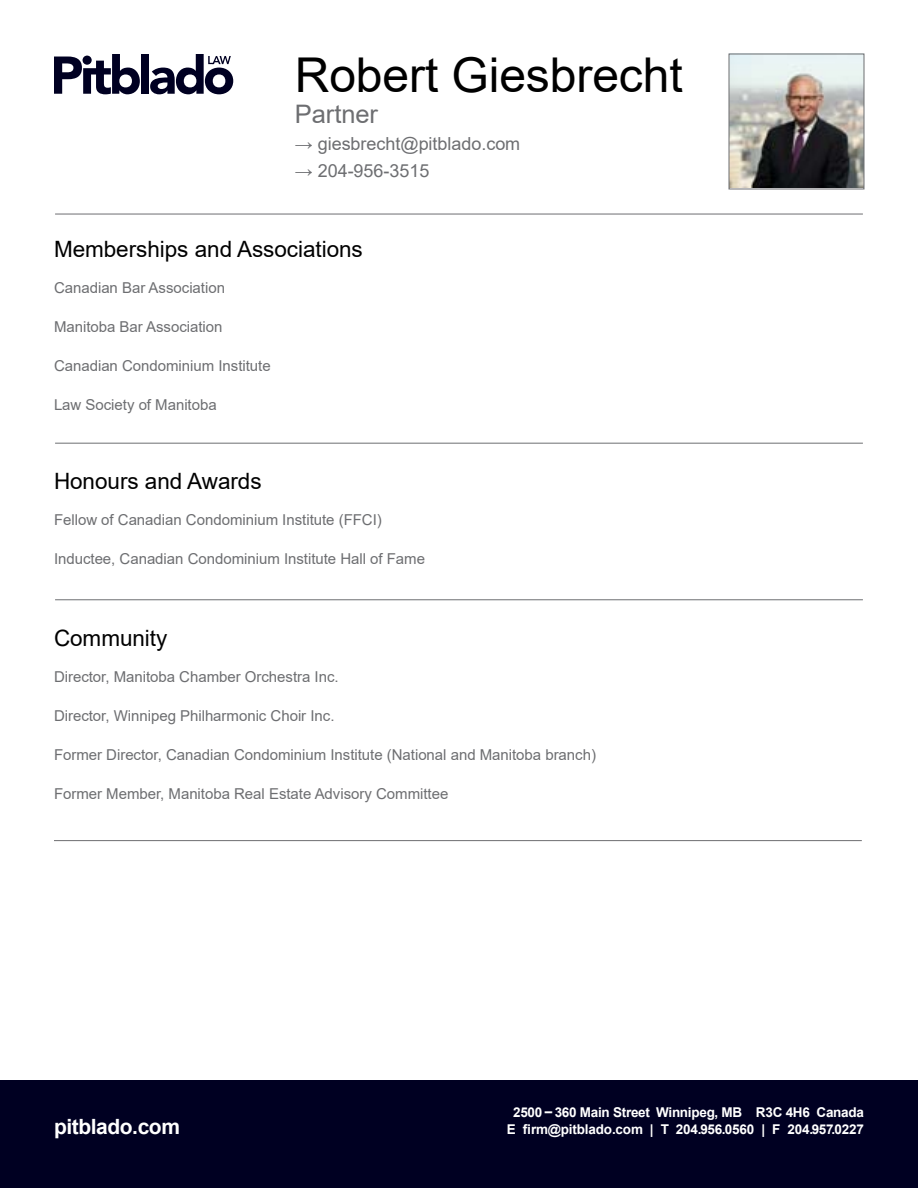
<style>
.page{position:relative;width:918px;height:1188px;background:#fff}
.page>*{position:absolute;margin:0;border:0;box-sizing:border-box;transform-origin:0 0}
.t1{font:48px "Arial";color:#000}
.t2{font:25.5px "Arial";color:#6d6e71}
.t3{font:22.5px "Arial";color:#000}
.t4{font:700 21px "Arial";letter-spacing:-.02em;color:#fff}
.t5{font:18px "Arial";color:#6d6e71}
.t6{font:15px "Arial";color:#6d6e71}
.t7{font:700 13.5px "Arial";letter-spacing:-.02em;color:#fff}
</style>
<div class="page">
<div style="left:0;top:1080px;width:918px;height:108px;background:#002"></div>
<hr style="left:55px;top:214px;width:808px;height:1px;background:#6d6e71">
<hr style="left:55px;top:443px;width:808px;height:1px;background:#6d6e71">
<hr style="left:55px;top:599px;width:808px;height:1px;background:#6d6e71">
<hr style="left:54px;top:840px;width:808px;height:1px;background:#6d6e71">
<img style="left:731px;top:56px;width:131px;height:131px">
<div style="left:729px;top:54px;width:135px;height:135px;border:1px solid #6d6e71"></div>
<div style="left:141px;top:54px;width:8px;height:40px;background:#002"></div>
<svg style="left:150px;top:54px;width:83px;height:40px"></svg>
<svg style="left:54px;top:54px;width:86px;height:40px"></svg>
<h1 class="t1" style="left:295px;top:42px;width:389px">Robert Giesbrecht</h1>
<h2 class="t2" style="left:295px;top:97px;width:85px">Partner</h2>
<p class="t5" style="left:295px;top:132px;width:227px">→ giesbrecht@pitblado.com</p>
<p class="t5" style="left:295px;top:159px;width:136px">→ 204-956-3515</p>
<h3 class="t3" style="left:54px;top:234px;width:310px">Memberships and Associations</h3>
<p class="t6" style="left:54px;top:278px;width:173px">Canadian Bar Association</p>
<p class="t6" style="left:54px;top:317px;width:170px">Manitoba Bar Association</p>
<p class="t6" style="left:54px;top:356px;width:218px">Canadian Condominium Institute</p>
<p class="t6" style="left:54px;top:395px;width:164px">Law Society of Manitoba</p>
<h3 class="t3" style="left:54px;top:466px;width:209px">Honours and Awards</h3>
<p class="t6" style="left:54px;top:510px;width:329px">Fellow of Canadian Condominium Institute (FFCI)</p>
<p class="t6" style="left:54px;top:549px;width:373px">Inductee, Canadian Condominium Institute Hall of Fame</p>
<h3 class="t3" style="left:54px;top:623px;width:115px">Community</h3>
<p class="t6" style="left:54px;top:666px;width:286px">Director, Manitoba Chamber Orchestra Inc.</p>
<p class="t6" style="left:54px;top:705px;width:282px">Director, Winnipeg Philharmonic Choir Inc.</p>
<p class="t6" style="left:54px;top:744px;width:544px">Former Director, Canadian Condominium Institute (National and Manitoba branch)</p>
<p class="t6" style="left:54px;top:783px;width:396px">Former Member, Manitoba Real Estate Advisory Committee</p>
<p class="t7" style="left:513px;top:1103px;width:352px">2500 – 360 Main Street Winnipeg, MB R3C 4H6 Canada</p>
<h3 class="t4" style="left:54px;top:1112px;width:128px">pitblado.com</h3>
<p class="t7" style="left:507px;top:1119px;width:359px">E firm@pitblado.com | T 204.956.0560 | F 204.957.0227</p>
</div>
